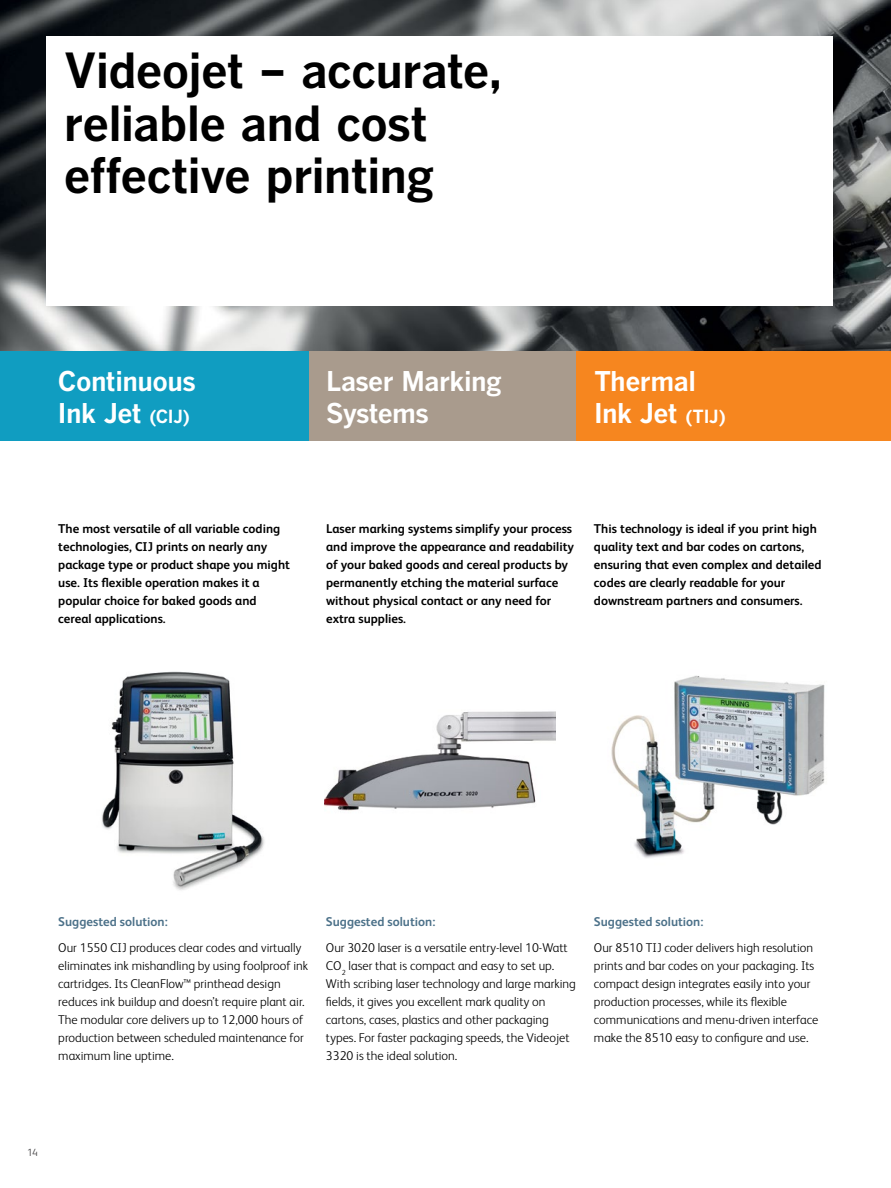
<style>
.page{position:relative;width:891px;height:1188px;background:#fff}
.page>*{position:absolute;margin:0;border:0;box-sizing:border-box;transform-origin:0 0}
.t1{font:700 48px/52.5px "Benton Gothic";letter-spacing:-.02em;color:#000}
.t2{font:700 27px/31.5px "Benton Gothic";letter-spacing:-.02em;color:#fff}
.t3{font:300 12.75px/18px "FS Albert Pro";color:#000}
.t4{font:700 12.75px/18px "FS Albert Pro";color:#000}
.t5{font:700 12.75px "FS Albert Pro";color:#4c7189}
.t6{font:300 10.5px "FS Albert Pro";color:#414042}
.s1{font-size:18px}
</style>
<div class="page">
<img style="left:0;top:0;width:891px;height:351px">
<div style="left:0;top:351px;width:309px;height:90px;background:#109dc1"></div>
<div style="left:309px;top:351px;width:268px;height:90px;background:#a99b8d"></div>
<div style="left:577px;top:351px;width:314px;height:90px;background:#f6861f"></div>
<img style="left:611px;top:675px;width:214px;height:183px">
<img style="left:102px;top:671px;width:163px;height:219px">
<img style="left:324px;top:711px;width:231px;height:100px">
<div style="left:46px;top:36px;width:787px;height:270px;background:#fff"></div>
<h1 class="t1" style="left:64px;top:46px;width:440px">Videojet – accurate, reliable and cost effective printing</h1>
<h2 class="t2" style="left:58px;top:366px;width:140px">Continuous<br>Ink Jet <span class="s1">(CIJ)</span></h2>
<h2 class="t2" style="left:326px;top:366px;width:177px">Laser Marking<br>Systems</h2>
<h2 class="t2" style="left:594px;top:366px;width:133px">Thermal<br>Ink Jet <span class="s1">(TIJ)</span></h2>
<p class="t4" style="left:58px;top:519px;width:233px">The most versatile of all variable coding technologies, CIJ prints on nearly any package type or product shape you might use. Its flexible operation makes it a popular choice for baked goods and cereal applications.</p>
<p class="t4" style="left:326px;top:519px;width:250px">Laser marking systems simplify your process and improve the appearance and readability of your baked goods and cereal products by permanently etching the material surface without physical contact or any need for extra supplies.</p>
<p class="t4" style="left:594px;top:519px;width:229px">This technology is ideal if you print high quality text and bar codes on cartons, ensuring that even complex and detailed codes are clearly readable for your downstream partners and consumers.</p>
<p class="t5" style="left:58px;top:912px;width:111px">Suggested solution:</p>
<p class="t3" style="left:58px;top:938px;width:251px">Our 1550 CIJ produces clear codes and virtually eliminates ink mishandling by using foolproof ink cartridges. Its CleanFlow™ printhead design reduces ink buildup and doesn’t require plant air.<br>The modular core delivers up to 12,000 hours of production between scheduled maintenance for maximum line uptime.</p>
<p class="t5" style="left:326px;top:912px;width:111px">Suggested solution:</p>
<p class="t3" style="left:326px;top:938px;width:251px">Our 3020 laser is a versatile entry-level 10-Watt CO<sub>2</sub> laser that is compact and easy to set up.<br>With scribing laser technology and large marking fields, it gives you excellent mark quality on cartons, cases, plastics and other packaging types. For faster packaging speeds, the Videojet 3320 is the ideal solution.</p>
<p class="t5" style="left:594px;top:912px;width:111px">Suggested solution:</p>
<p class="t3" style="left:594px;top:938px;width:226px">Our 8510 TIJ coder delivers high resolution prints and bar codes on your packaging. Its compact design integrates easily into your production processes, while its flexible communications and menu-driven interface make the 8510 easy to configure and use.</p>
<p class="t6" style="left:27px;top:1145px;width:12px">14</p>
</div>
